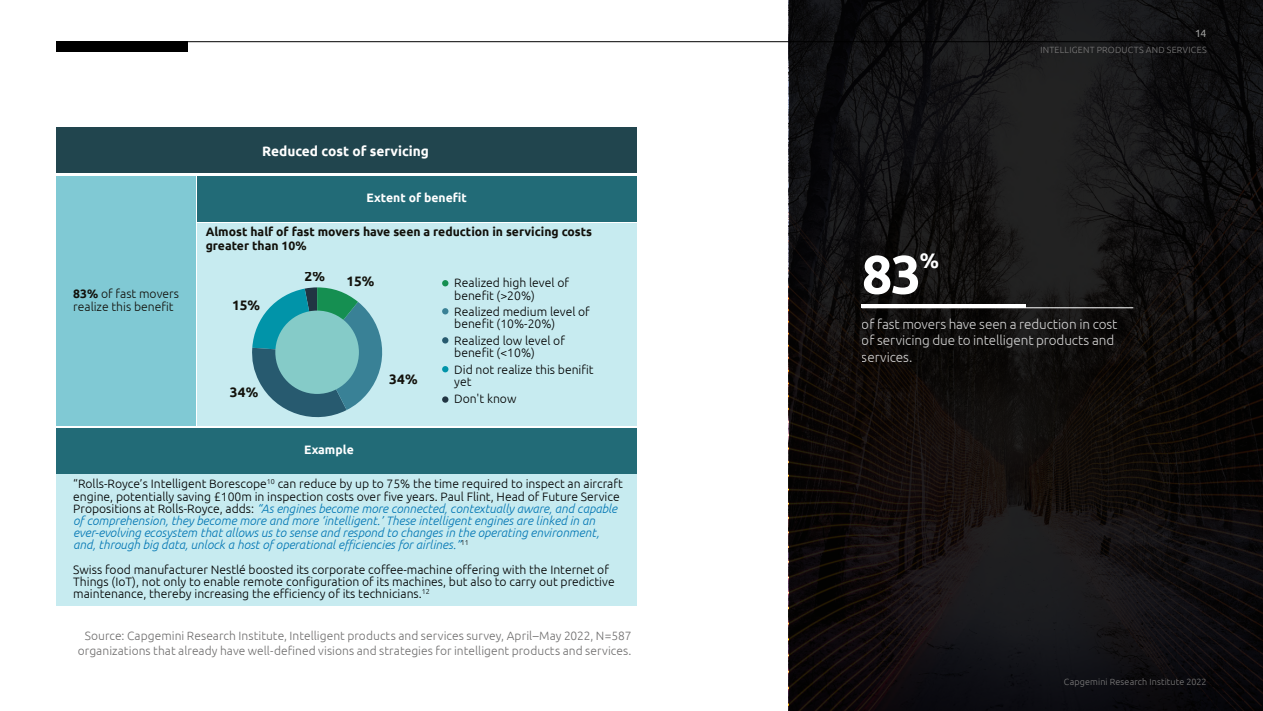
<style>
.page{position:relative;width:1263px;height:711px;background:#fff}
.page>*{position:absolute;margin:0;border:0;box-sizing:border-box;transform-origin:0 0}
.t1{font:700 54px "Ubuntu";color:#fff}
.t2{font:700 21px "Ubuntu";color:#fff}
.t3{font:700 13.65px "Ubuntu";color:#fff}
.t4{font:700 13.65px "Ubuntu";letter-spacing:.005em;color:#12110b}
.t5{font:300 13.5px/16.5px "Ubuntu";letter-spacing:-.01em;color:#fff}
.t6{font:italic 300 12.15px/12.1px "Ubuntu";color:#0075b3}
.t7{font:300 12.15px/12.1px "Ubuntu";color:#000}
.t8{font:700 12.15px/13.6px "Ubuntu";color:#12110b}
.t9{font:300 12.15px/13.6px "Ubuntu";color:#12110b}
.t10{font:700 12.15px "Ubuntu";color:#fff}
.t11{font:300 12px/14.4px "Ubuntu";letter-spacing:.005em;color:#706f6f;text-align:center}
.t12{font:10.5px "Ubuntu";color:#9d9d9c}
.t13{font:300 9px "Ubuntu";letter-spacing:.02em;color:#7c7b7b}
.s1{font-weight:700}
.s2{font-style:normal;color:#000}
</style>
<div class="page">
<div style="left:56px;top:474px;width:580px;height:131px;background:#c7ebf0"></div>
<div style="left:197px;top:223px;width:439px;height:203px;background:#c7ebf0"></div>
<div style="left:56px;top:176px;width:139px;height:250px;background:#80c9d4"></div>
<div style="left:56px;top:427px;width:580px;height:46px;background:#226b77"></div>
<div style="left:197px;top:176px;width:439px;height:46px;background:#226b77"></div>
<svg style="left:442px;top:280px;width:6px;height:6px"></svg>
<svg style="left:442px;top:308px;width:6px;height:6px"></svg>
<svg style="left:442px;top:337px;width:6px;height:6px"></svg>
<svg style="left:442px;top:366px;width:6px;height:6px"></svg>
<svg style="left:442px;top:396px;width:6px;height:6px"></svg>
<div style="left:56px;top:127px;width:580px;height:46px;background:#21454e"></div>
<svg style="left:252px;top:287px;width:131px;height:130px"></svg>
<div style="left:275px;top:310px;width:84px;height:83px;background:#85cbc8;border-radius:50%"></div>
<svg style="left:789px;top:0;width:474px;height:710px;background:#121010"></svg>
<hr style="left:862px;top:307px;width:271px;height:1px;background:#fff">
<hr style="left:862px;top:304px;width:164px;height:3px;background:#fff">
<div style="left:56px;top:41px;width:131px;height:11px;background:#000"></div>
<hr style="left:186px;top:41px;width:1020px;height:1px;background:#000">
<p class="t3" style="left:262px;top:143px;width:168px">Reduced cost of servicing</p>
<p class="t9" style="left:73px;top:286px;width:107px"><span class="s1">83%</span> of fast movers realize this benefit</p>
<p class="t10" style="left:367px;top:190px;width:102px">Extent of benefit</p>
<p class="t8" style="left:206px;top:225px;width:388px">Almost half of fast movers have seen a reduction in servicing costs greater than 10%</p>
<p class="t7" style="left:454px;top:276px;width:116px">Realized high level of benefit (&gt;20%)</p>
<p class="t7" style="left:454px;top:305px;width:137px">Realized medium level of benefit (10%-20%)</p>
<p class="t7" style="left:454px;top:334px;width:112px">Realized low level of benefit (&lt;10%)</p>
<p class="t7" style="left:454px;top:363px;width:141px">Did not realize this benifit yet</p>
<p class="t7" style="left:454px;top:392px;width:64px">Don't know</p>
<p class="t4" style="left:304px;top:268px;width:22px">2%</p>
<p class="t4" style="left:346px;top:272px;width:30px">15%</p>
<p class="t4" style="left:232px;top:297px;width:30px">15%</p>
<p class="t4" style="left:389px;top:370px;width:30px">34%</p>
<p class="t4" style="left:230px;top:384px;width:30px">34%</p>
<p class="t10" style="left:304px;top:442px;width:51px">Example</p>
<p class="t6" style="left:73px;top:477px;width:551px"><span class="s2">“Rolls-Royce’s Intelligent Borescope</span><sup>10</sup> <span class="s2">can reduce by up to 75% the time required to inspect an aircraft engine, potentially saving £100m in inspection costs over five years. Paul Flint, Head of Future Service Propositions at Rolls-Royce, adds:</span> “As engines become more connected, contextually aware, and capable of comprehension, they become more and more ‘intelligent.’ These intelligent engines are linked in an ever-evolving ecosystem that allows us to sense and respond to changes in the operating environment, and, through big data, unlock a host of operational efficiencies for airlines.”<sup>11</sup></p>
<p class="t7" style="left:73px;top:562px;width:543px">Swiss food manufacturer Nestlé boosted its corporate coffee-machine offering with the Internet of<br>Things (IoT), not only to enable remote configuration of its machines, but also to carry out predictive maintenance, thereby increasing the efficiency of its technicians.<sup>12</sup></p>
<p class="t11" style="left:78px;top:628px;width:555px">Source: Capgemini Research Institute, Intelligent products and services survey, April–May 2022, N=587 organizations that already have well-defined visions and strategies for intelligent products and services.</p>
<p class="t12" style="left:1195px;top:27px;width:13px">14</p>
<p class="t13" style="left:1040px;top:44px;width:168px">INTELLIGENT PRODUCTS AND SERVICES</p>
<h1 class="t1" style="left:862px;top:241px;width:61px">83</h1>
<h2 class="t2" style="left:920px;top:248px;width:21px">%</h2>
<p class="t5" style="left:862px;top:315px;width:257px">of fast movers have seen a reduction in cost of servicing due to intelligent products and services.</p>
<p class="t13" style="left:1064px;top:676px;width:144px">Capgemini Research Institute 2022</p>
</div>
